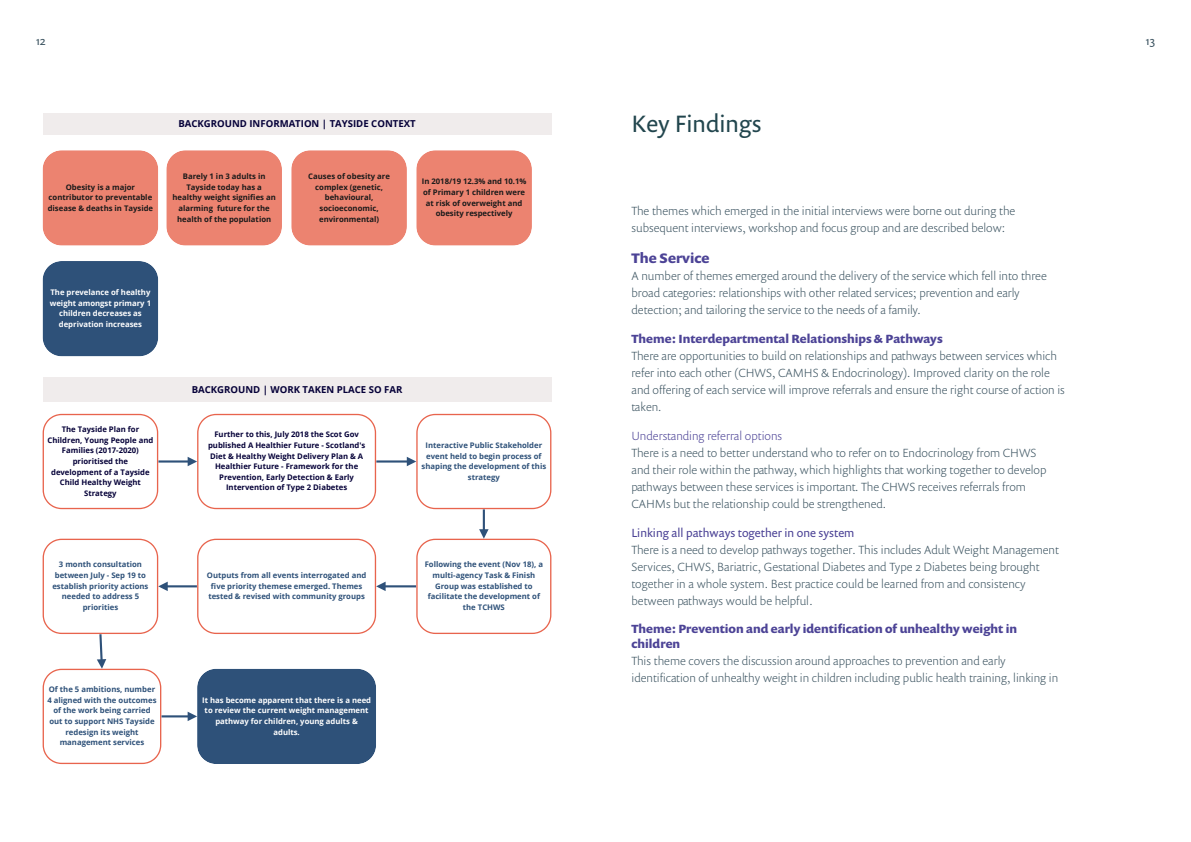
<style>
.page{position:relative;width:1191px;height:842px;background:#fff}
.page>*{position:absolute;margin:0;border:0;box-sizing:border-box;transform-origin:0 0}
.t1{font:24px "Prenton RP Pro";color:#22464e}
.t2{font:700 14px "Prenton RP Pro";color:#4c4396}
.Body_text_-_12pt_-_P{font:300 12px/17px "Prenton RP Pro";color:#3c5461}
.t3{font:700 12px/14.4px "Prenton RP Pro";color:#4c4396}
.t4{font:12px "Prenton RP Pro";color:#4c4396}
.t5{font:300 12px "Prenton RP Pro";color:#4c4396}
.t6{font:12px "Prenton RP Pro";color:#3c5461}
.t7{font:9.6px "Open Sans Bold 2";color:#050038}
.t8{font:700 7.7px/10.6px "Open Sans";color:#2e5179;text-align:center}
.t9{font:700 7.7px/10.6px "Open Sans";color:#1a1a1a;text-align:center}
.t10{font:700 7.7px/10.6px "Open Sans";color:#050038;text-align:center}
.t11{font:700 7.7px/10.6px "Open Sans";color:#fff;text-align:center}
</style>
<div class="page">
<div style="left:43px;top:150px;width:115px;height:96px;background:#ec8370"></div>
<div style="left:43px;top:113px;width:508px;height:22px;background:#f0ecec"></div>
<div style="left:166px;top:150px;width:116px;height:96px;background:#ec8370"></div>
<div style="left:291px;top:150px;width:116px;height:96px;background:#ec8370"></div>
<div style="left:416px;top:150px;width:116px;height:96px;background:#ec8370"></div>
<div style="left:43px;top:261px;width:115px;height:95px;background:#2e5179"></div>
<svg style="left:43px;top:414px;width:115px;height:95px"></svg>
<hr style="left:158px;top:460px;width:31px;height:3px;background:#2e5179">
<svg style="left:188px;top:414px;width:188px;height:95px"></svg>
<hr style="left:376px;top:460px;width:33px;height:3px;background:#2e5179">
<svg style="left:407px;top:414px;width:144px;height:95px"></svg>
<div style="left:43px;top:377px;width:508px;height:24px;background:#f0ecec"></div>
<hr style="left:483px;top:509px;width:2px;height:22px;background:#2e5179">
<svg style="left:416px;top:529px;width:135px;height:105px"></svg>
<hr style="left:384px;top:585px;width:32px;height:2px;background:#2e5179">
<svg style="left:197px;top:539px;width:188px;height:95px"></svg>
<hr style="left:161px;top:715px;width:28px;height:2px;background:#2e5179">
<svg style="left:188px;top:669px;width:188px;height:95px;background:#3d5d82"></svg>
<hr style="left:166px;top:585px;width:31px;height:2px;background:#2e5179">
<svg style="left:43px;top:539px;width:125px;height:225px"></svg>
<p class="t6" style="left:36px;top:33px;width:11px">12</p>
<p class="t6" style="left:1145px;top:33px;width:11px">13</p>
<p class="t9" style="left:48px;top:181px;width:107px">Obesity is a major contributor to preventable disease &amp; deaths in Tayside</p>
<p class="t7" style="left:178px;top:117px;width:239px">BACKGROUND INFORMATION | TAYSIDE CONTEXT</p>
<p class="t9" style="left:172px;top:171px;width:105px">Barely 1 in 3 adults in<br>Tayside today has a healthy weight signifies an alarming future for the health of the population</p>
<p class="t9" style="left:308px;top:171px;width:83px">Causes of obesity are complex (genetic, behavioural, socioeconomic, environmental)</p>
<p class="t9" style="left:422px;top:176px;width:106px">In 2018/19 12.3% and 10.1% of Primary 1 children were at risk of overweight and obesity respectively</p>
<p class="t11" style="left:50px;top:287px;width:103px">The prevelance of healthy weight amongst primary 1 children decreases as deprivation increases</p>
<p class="t7" style="left:192px;top:382px;width:212px">BACKGROUND | WORK TAKEN PLACE SO FAR</p>
<p class="t10" style="left:48px;top:424px;width:107px">The Tayside Plan for<br>Children, Young People and<br>Families (2017-2020) prioritised the development of a Tayside<br>Child Healthy Weight<br>Strategy</p>
<p class="t10" style="left:208px;top:429px;width:159px">Further to this, July 2018 the Scot Gov published A Healthier Future - Scotland's Diet &amp; Healthy Weight Delivery Plan &amp; A Healthier Future - Framework for the Prevention, Early Detection &amp; Early Intervention of Type 2 Diabetes</p>
<p class="t8" style="left:421px;top:440px;width:126px">Interactive Public Stakeholder event held to begin process of shaping the development of this strategy</p>
<p class="t8" style="left:52px;top:559px;width:98px">3 month consultation between July - Sep 19 to establish priority actions needed to address 5 priorities</p>
<p class="t8" style="left:207px;top:570px;width:161px">Outputs from all events interrogated and five priority themese emerged. Themes tested &amp; revised with community groups</p>
<p class="t8" style="left:47px;top:684px;width:110px">Of the 5 ambitions, number<br>4 aligned with the outcomes of the work being carried out to support NHS Tayside redesign its weight management services</p>
<p class="t11" style="left:202px;top:694px;width:170px">It has become apparent that there is a need to review the current weight management pathway for children, young adults &amp; adults.</p>
<p class="t8" style="left:425px;top:559px;width:120px">Following the event (Nov 18), a multi- agency Task &amp; Finish<br>Group was established to facilitate the development of the TCHWS</p>
<p class="t1" style="left:631px;top:108px;width:131px">Key Findings</p>
<p class="Body_text_-_12pt_-_P" style="left:631px;top:202px;width:385px">The themes which emerged in the initial interviews were borne out during the subsequent interviews, workshop and focus group and are described below:</p>
<p class="t2" style="left:631px;top:249px;width:80px">The Service</p>
<p class="Body_text_-_12pt_-_P" style="left:631px;top:267px;width:417px">A number of themes emerged around the delivery of the service which fell into three broad categories: relationships with other related services; prevention and early detection; and tailoring the service to the needs of a family.</p>
<p class="t3" style="left:631px;top:331px;width:313px">Theme: Interdepartmental Relationships &amp; Pathways</p>
<p class="Body_text_-_12pt_-_P" style="left:631px;top:347px;width:435px">There are opportunities to build on relationships and pathways between services which refer into each other (CHWS, CAMHS &amp; Endocrinology). Improved clarity on the role and offering of each service will improve referrals and ensure the right course of action is taken.</p>
<p class="t5" style="left:631px;top:427px;width:152px">Understanding referral options</p>
<p class="Body_text_-_12pt_-_P" style="left:631px;top:444px;width:416px">There is a need to better understand who to refer on to Endocrinology from CHWS and their role within the pathway, which highlights that working together to develop pathways between these services is important. The CHWS receives referrals from CAHMs but the relationship could be strengthened.</p>
<p class="t4" style="left:631px;top:525px;width:224px">Linking all pathways together in one system</p>
<p class="Body_text_-_12pt_-_P" style="left:631px;top:540px;width:429px">There is a need to develop pathways together. This includes Adult Weight Management Services, CHWS, Bariatric, Gestational Diabetes and Type 2 Diabetes being brought together in a whole system. Best practice could be learned from and consistency between pathways would be helpful.</p>
<p class="t3" style="left:631px;top:622px;width:387px">Theme: Prevention and early identification of unhealthy weight in children</p>
<p class="Body_text_-_12pt_-_P" style="left:631px;top:652px;width:428px">This theme covers the discussion around approaches to prevention and early identification of unhealthy weight in children including public health training, linking in</p>
</div>
